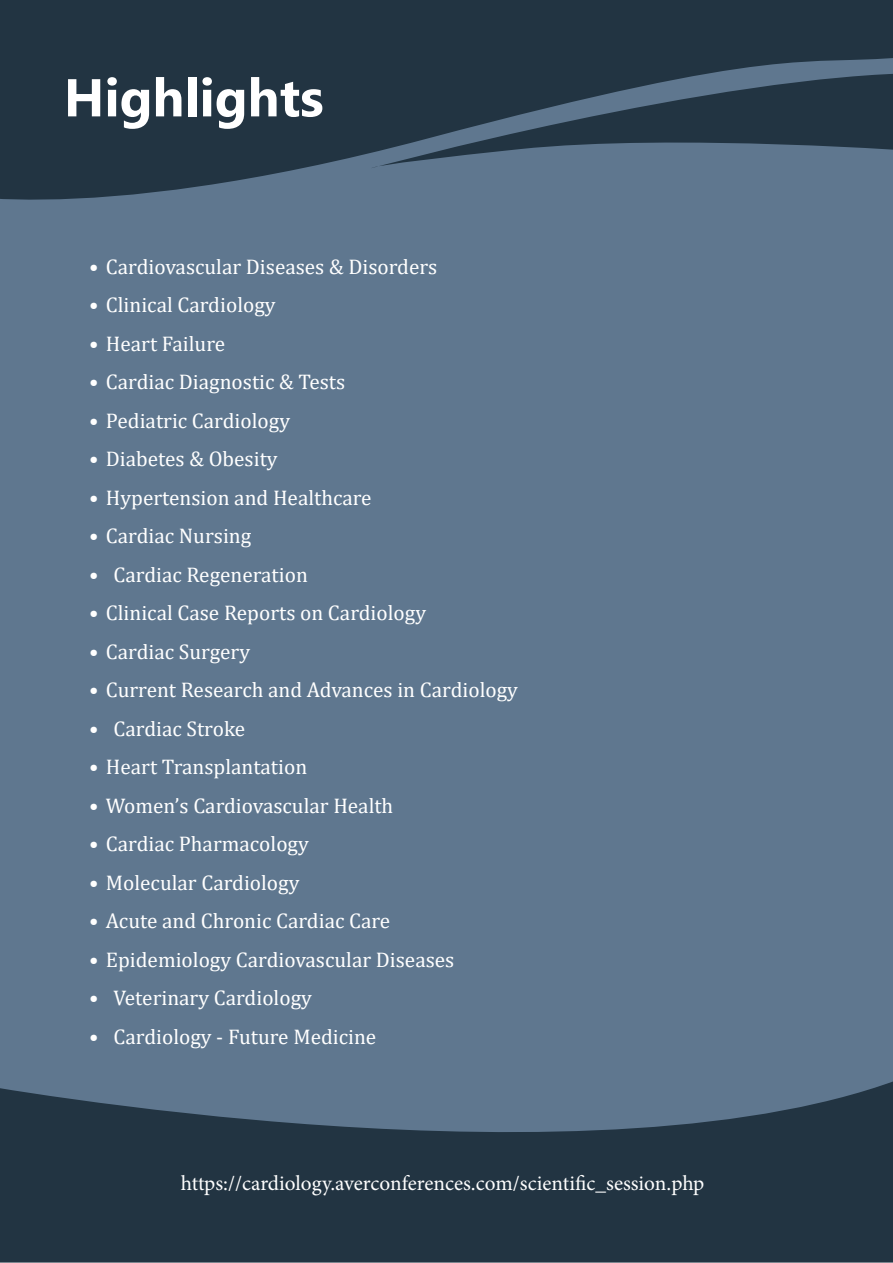
<style>
.page{position:relative;width:893px;height:1263px;background:#fff}
.page>*{position:absolute;margin:0;border:0;box-sizing:border-box;transform-origin:0 0}
.t1{font:700 53.1px "Ebrima";color:#fff}
.t2{font:21.3px "Cambria";color:#fff}
.t3{font:21.3px "Minion Pro";color:#fff}
</style>
<div class="page">
<div style="left:0;top:233px;width:893px;height:716px;background:#5f778f"></div>
<svg style="left:0;top:949px;width:893px;height:314px;background:#42586b"></svg>
<svg style="left:0;top:0;width:893px;height:233px;background:#344859"></svg>
<svg style="left:364px;top:0;width:529px;height:211px;background:#394d5f"></svg>
<h1 class="t1" style="left:64px;top:56px;width:261px">Highlights</h1>
<p class="t2" style="left:89px;top:254px;width:350px">• Cardiovascular Diseases &amp; Disorders</p>
<p class="t2" style="left:89px;top:292px;width:188px">• Clinical Cardiology</p>
<p class="t2" style="left:89px;top:331px;width:138px">• Heart Failure</p>
<p class="t2" style="left:89px;top:369px;width:258px">• Cardiac Diagnostic &amp; Tests</p>
<p class="t2" style="left:89px;top:408px;width:202px">• Pediatric Cardiology</p>
<p class="t2" style="left:89px;top:446px;width:190px">• Diabetes &amp; Obesity</p>
<p class="t2" style="left:89px;top:485px;width:284px">• Hypertension and Healthcare</p>
<p class="t2" style="left:89px;top:523px;width:164px">• Cardiac Nursing</p>
<p class="t2" style="left:89px;top:562px;width:220px">• Cardiac Regeneration</p>
<p class="t2" style="left:89px;top:600px;width:338px">• Clinical Case Reports on Cardiology</p>
<p class="t2" style="left:89px;top:639px;width:163px">• Cardiac Surgery</p>
<p class="t2" style="left:89px;top:677px;width:430px">• Current Research and Advances in Cardiology</p>
<p class="t2" style="left:89px;top:716px;width:158px">• Cardiac Stroke</p>
<p class="t2" style="left:89px;top:754px;width:220px">• Heart Transplantation</p>
<p class="t2" style="left:89px;top:793px;width:306px">• Women’s Cardiovascular Health</p>
<p class="t2" style="left:89px;top:831px;width:221px">• Cardiac Pharmacology</p>
<p class="t2" style="left:89px;top:870px;width:212px">• Molecular Cardiology</p>
<p class="t2" style="left:89px;top:908px;width:303px">• Acute and Chronic Cardiac Care</p>
<p class="t2" style="left:89px;top:947px;width:367px">• Epidemiology Cardiovascular Diseases</p>
<p class="t2" style="left:89px;top:985px;width:224px">• Veterinary Cardiology</p>
<p class="t2" style="left:89px;top:1024px;width:289px">• Cardiology - Future Medicine</p>
<p class="t3" style="left:181px;top:1169px;width:525px">https://cardiology.averconferences.com/scientific_session.php</p>
</div>
